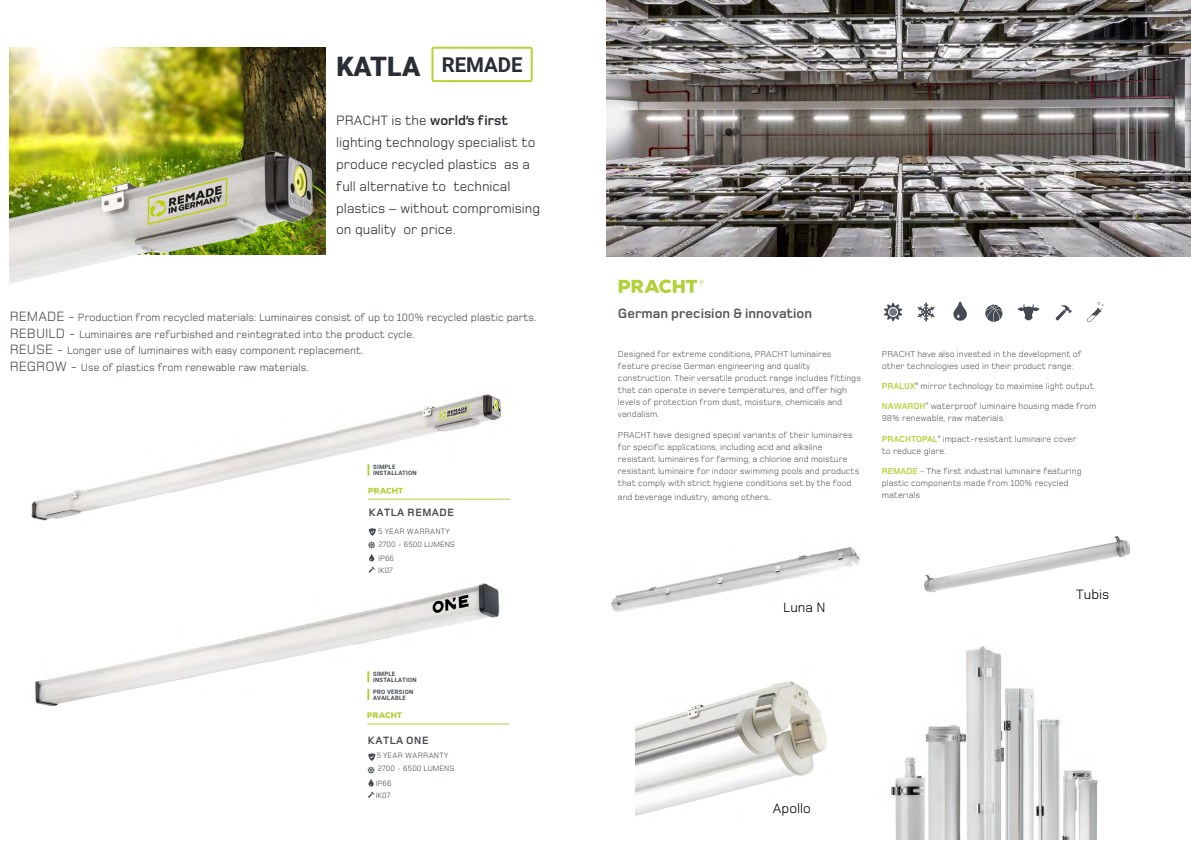
<style>
.page{position:relative;width:1191px;height:842px;background:#fff}
.page>*{position:absolute;margin:0;border:0;box-sizing:border-box;transform-origin:0 0}
.t1{font:900 26.8px "Roboto";color:#292d35}
.t2{font:700 20.4px "Roboto";color:#292d35}
.t3{font:14px/21.9px "Foundry Monoline";color:#292d35}
.t4{font:700 14px "Foundry Monoline";color:#565a5e}
.t5{font:14px "Foundry Monoline";color:#000}
.t6{font:11px/16.7px "Foundry Monoline";color:#444b52}
.t7{font:700 11px "Foundry Monoline";letter-spacing:.045em;color:#434a51}
.t8{font:9px/12px "Foundry Monoline";color:#565a5e}
.t9{font:8px/12px "Foundry Monoline";color:#434a51}
.t10{font:8px "Foundry Monoline";letter-spacing:.035em;color:#434a51}
.t11{font:700 6px/6px "Roboto";letter-spacing:.035em;color:#434a51}
.s1{font-weight:700}
.s2{font-size:14px}
.s3{font-family:"Roboto"}
.s4{font-weight:700;color:#b1d23a}
</style>
<div class="page">
<img style="left:606px;top:1px;width:584px;height:255px">
<img style="left:891px;top:646px;width:207px;height:194px">
<svg style="left:618px;top:280px;width:85px;height:13px"></svg>
<svg style="left:953px;top:302px;width:14px;height:19px"></svg>
<svg style="left:884px;top:303px;width:18px;height:18px"></svg>
<svg style="left:917px;top:302px;width:18px;height:20px"></svg>
<svg style="left:1017px;top:304px;width:22px;height:16px"></svg>
<svg style="left:1055px;top:305px;width:16px;height:15px"></svg>
<svg style="left:985px;top:305px;width:17px;height:17px"></svg>
<svg style="left:1087px;top:302px;width:16px;height:20px"></svg>
<img style="left:35px;top:583px;width:465px;height:124px">
<img style="left:31px;top:394px;width:480px;height:127px">
<svg style="left:367px;top:464px;width:2px;height:11px"></svg>
<svg style="left:367px;top:671px;width:2px;height:11px"></svg>
<svg style="left:367px;top:689px;width:2px;height:11px"></svg>
<svg style="left:369px;top:567px;width:6px;height:6px"></svg>
<svg style="left:368px;top:488px;width:38px;height:6px"></svg>
<svg style="left:367px;top:712px;width:37px;height:6px"></svg>
<hr style="left:368px;top:499px;width:142px;height:1px;background:#b1d23a">
<hr style="left:367px;top:724px;width:142px;height:1px;background:#b1d23a">
<svg style="left:368px;top:528px;width:8px;height:33px"></svg>
<svg style="left:368px;top:792px;width:6px;height:6px"></svg>
<svg style="left:367px;top:753px;width:8px;height:33px"></svg>
<div style="left:431px;top:47px;width:101px;height:35px;border:2px solid #b5d334"></div>
<img style="left:9px;top:47px;width:316px;height:208px">
<img style="left:10px;top:78px;width:315px;height:206px">
<img style="left:610px;top:547px;width:250px;height:65px">
<img style="left:924px;top:536px;width:206px;height:57px">
<img style="left:636px;top:681px;width:191px;height:135px">
<h1 class="t1" style="left:336px;top:47px;width:85px">KATLA</h1>
<h3 class="t3" style="left:336px;top:110px;width:205px">PRACHT is the <span class="s1">world’s first </span>lighting technology specialist to produce recycled plastics as a full alternative to technical plastics – without compromising on quality or price.</h3>
<h2 class="t2" style="left:442px;top:51px;width:82px">REMADE</h2>
<p class="t6" style="left:10px;top:310px;width:528px"><span class="s2">REMADE -</span> Production from recycled materials: Luminaires consist of up to 100% recycled plastic parts.<br><span class="s2">REBUILD -</span> Luminaires are refurbished and reintegrated into the product cycle.<br><span class="s2">REUSE -</span> Longer use of luminaires with easy component replacement.<br><span class="s2">REGROW -</span> Use of plastics from renewable raw materials.</p>
<p class="t11" style="left:373px;top:464px;width:45px">SIMPLE<br>INSTALLATION</p>
<p class="t7" style="left:369px;top:506px;width:87px">KATLA REMADE</p>
<p class="t10" style="left:378px;top:527px;width:73px">5 YEAR WARRANTY</p>
<p class="t9" style="left:378px;top:553px;width:17px">IP66<br>IK07</p>
<p class="t9" style="left:378px;top:539px;width:78px">2700 - 6500 LUMENS</p>
<p class="t11" style="left:373px;top:671px;width:45px">SIMPLE<br>INSTALLATION</p>
<p class="t11" style="left:373px;top:689px;width:42px">PRO VERSION<br>AVAILABLE</p>
<p class="t7" style="left:368px;top:734px;width:62px">KATLA ONE</p>
<p class="t10" style="left:377px;top:751px;width:73px">5 YEAR WARRANTY</p>
<p class="t9" style="left:376px;top:778px;width:17px">IP66<br>IK07</p>
<p class="t9" style="left:378px;top:763px;width:78px">2700 - 6500 LUMENS</p>
<h3 class="t4" style="left:618px;top:306px;width:196px">German precision &amp; innovation</h3>
<p class="t8" style="left:618px;top:349px;width:244px">Designed for extreme conditions, PRACHT luminaires feature precise German engineering and quality construction. Their versatile product range includes fittings that can operate in severe temperatures, and offer high levels of protection from dust, moisture, chemicals and vandalism.</p>
<p class="t8" style="left:618px;top:429px;width:243px">PRACHT have designed special variants of their luminaires for specific applications, including acid and alkaline resistant luminaires for farming, a chlorine and moisture resistant luminaire for indoor swimming pools and products that comply with strict hygiene conditions set by the food</p>
<p class="t8" style="left:618px;top:491px;width:154px">and beverage industry, among others<span class="s3">.</span></p>
<p class="t8" style="left:882px;top:348px;width:201px">PRACHT have also invested in the development of other technologies used in their product range:</p>
<p class="t8" style="left:882px;top:380px;width:215px"><span class="s4">PRALUX</span><sup>®</sup> mirror technology to maximise light output.</p>
<p class="t8" style="left:882px;top:401px;width:216px"><span class="s4">NAWAROH</span><sup>®</sup> waterproof luminaire housing made from<br>98% renewable, raw materials.</p>
<p class="t8" style="left:882px;top:433px;width:196px"><span class="s4">PRACHTOPAL</span><sup>®</sup> impact-resistant luminaire cover to reduce glare.</p>
<p class="t8" style="left:882px;top:465px;width:201px"><span class="s4">REMADE</span> - The first industrial luminaire featuring plastic components made from 100% recycled materials</p>
<h3 class="t5" style="left:783px;top:599px;width:44px">Luna N</h3>
<h3 class="t5" style="left:1076px;top:587px;width:35px">Tubis</h3>
<h3 class="t5" style="left:773px;top:801px;width:39px">Apollo</h3>
</div>
